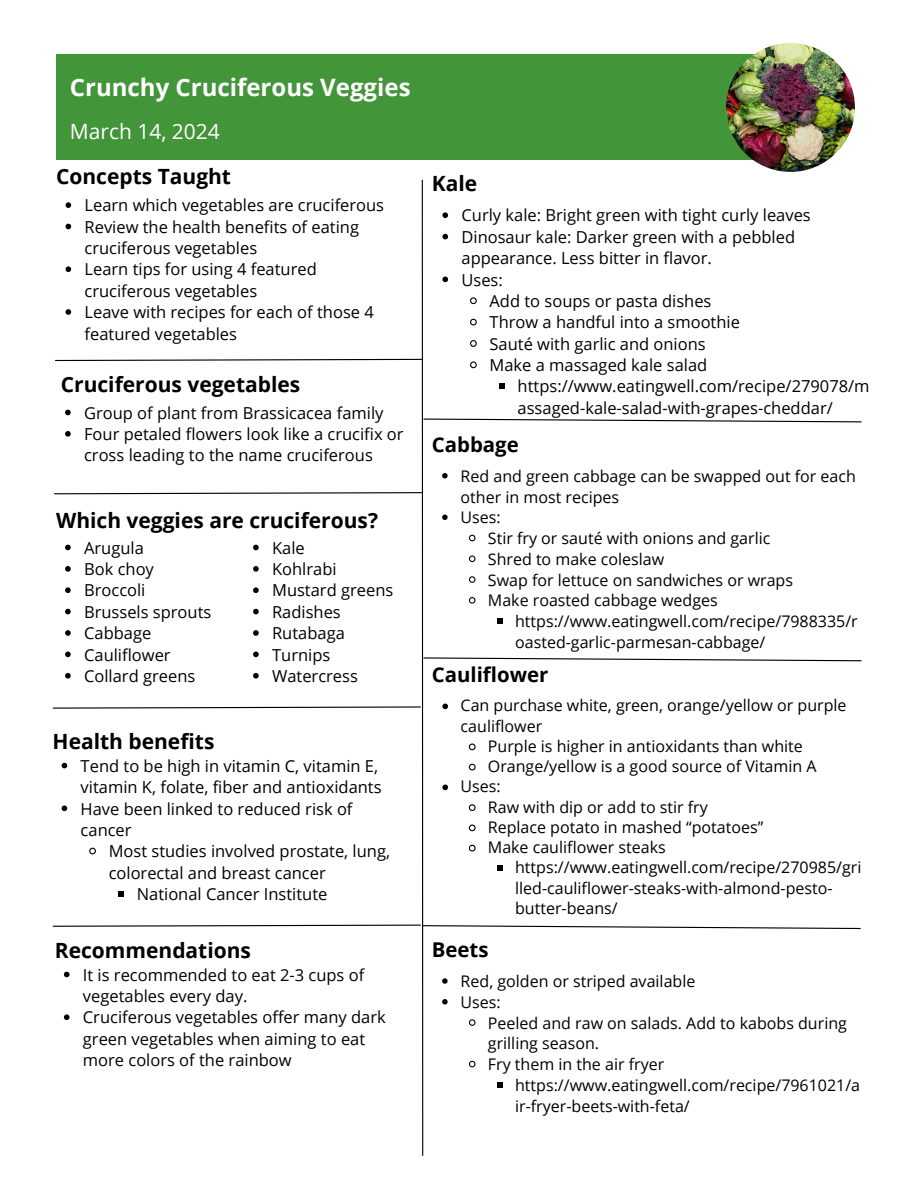
<style>
.page{position:relative;width:918px;height:1188px;background:#fff}
.page>*{position:absolute;margin:0;border:0;box-sizing:border-box;transform-origin:0 0}
.t1{font:700 24px "Open Sans";color:#fff}
.t2{font:700 21px "Open Sans";color:#000}
.t3{font:21px "Open Sans";color:#fff}
.t4{font:700 20.4px "Open Sans";color:#000}
.t5{font:16.5px/21.3px "Open Sans";color:#000}
.t6{font:16.05px/20.7px "Open Sans";color:#000}
</style>
<div class="page">
<div style="left:56px;top:55px;width:735px;height:105px;background:#439539"></div>
<hr style="left:422px;top:180px;width:1px;height:976px;background:#000">
<img style="left:726px;top:43px;width:129px;height:129px;border-radius:50%">
<svg style="left:423px;top:418px;width:439px;height:5px"></svg>
<svg style="left:55px;top:358px;width:369px;height:4px"></svg>
<svg style="left:54px;top:492px;width:368px;height:3px"></svg>
<svg style="left:66px;top:202px;width:5px;height:6px"></svg>
<svg style="left:66px;top:224px;width:5px;height:5px"></svg>
<svg style="left:66px;top:266px;width:5px;height:6px"></svg>
<svg style="left:66px;top:309px;width:5px;height:6px"></svg>
<svg style="left:442px;top:212px;width:6px;height:6px"></svg>
<svg style="left:442px;top:234px;width:6px;height:5px"></svg>
<svg style="left:442px;top:277px;width:6px;height:5px"></svg>
<svg style="left:470px;top:297px;width:7px;height:8px"></svg>
<svg style="left:470px;top:318px;width:7px;height:8px"></svg>
<svg style="left:470px;top:340px;width:7px;height:7px"></svg>
<svg style="left:470px;top:361px;width:7px;height:8px"></svg>
<svg style="left:499px;top:383px;width:5px;height:6px"></svg>
<svg style="left:65px;top:410px;width:6px;height:5px"></svg>
<svg style="left:65px;top:431px;width:6px;height:6px"></svg>
<svg style="left:62px;top:763px;width:5px;height:5px"></svg>
<svg style="left:62px;top:806px;width:5px;height:5px"></svg>
<svg style="left:89px;top:847px;width:7px;height:8px"></svg>
<svg style="left:118px;top:891px;width:5px;height:6px"></svg>
<svg style="left:442px;top:473px;width:6px;height:5px"></svg>
<svg style="left:442px;top:515px;width:6px;height:5px"></svg>
<svg style="left:468px;top:534px;width:8px;height:8px"></svg>
<svg style="left:468px;top:555px;width:8px;height:8px"></svg>
<svg style="left:468px;top:576px;width:8px;height:7px"></svg>
<svg style="left:468px;top:597px;width:8px;height:7px"></svg>
<svg style="left:497px;top:618px;width:5px;height:6px"></svg>
<svg style="left:423px;top:657px;width:439px;height:5px"></svg>
<svg style="left:442px;top:704px;width:6px;height:5px"></svg>
<svg style="left:468px;top:743px;width:8px;height:8px"></svg>
<svg style="left:468px;top:763px;width:8px;height:8px"></svg>
<svg style="left:442px;top:785px;width:6px;height:5px"></svg>
<svg style="left:468px;top:804px;width:8px;height:7px"></svg>
<svg style="left:468px;top:824px;width:8px;height:8px"></svg>
<svg style="left:468px;top:844px;width:8px;height:8px"></svg>
<svg style="left:498px;top:866px;width:5px;height:5px"></svg>
<svg style="left:442px;top:978px;width:6px;height:6px"></svg>
<svg style="left:442px;top:999px;width:6px;height:6px"></svg>
<svg style="left:468px;top:1019px;width:8px;height:7px"></svg>
<svg style="left:468px;top:1060px;width:8px;height:8px"></svg>
<svg style="left:497px;top:1082px;width:5px;height:6px"></svg>
<svg style="left:52px;top:706px;width:369px;height:3px"></svg>
<svg style="left:65px;top:545px;width:6px;height:5px"></svg>
<svg style="left:65px;top:566px;width:6px;height:6px"></svg>
<svg style="left:65px;top:587px;width:6px;height:6px"></svg>
<svg style="left:65px;top:609px;width:6px;height:5px"></svg>
<svg style="left:65px;top:630px;width:6px;height:6px"></svg>
<svg style="left:65px;top:652px;width:6px;height:5px"></svg>
<svg style="left:65px;top:673px;width:6px;height:6px"></svg>
<svg style="left:253px;top:545px;width:6px;height:5px"></svg>
<svg style="left:253px;top:566px;width:6px;height:6px"></svg>
<svg style="left:253px;top:587px;width:6px;height:6px"></svg>
<svg style="left:253px;top:609px;width:6px;height:5px"></svg>
<svg style="left:253px;top:630px;width:6px;height:6px"></svg>
<svg style="left:253px;top:652px;width:6px;height:5px"></svg>
<svg style="left:253px;top:673px;width:6px;height:6px"></svg>
<svg style="left:64px;top:972px;width:6px;height:5px"></svg>
<svg style="left:64px;top:1014px;width:6px;height:6px"></svg>
<svg style="left:52px;top:924px;width:809px;height:6px"></svg>
<h3 class="t1" style="left:70px;top:71px;width:342px">Crunchy Cruciferous Veggies</h3>
<h1 class="t3" style="left:70px;top:117px;width:152px">March 14, 2024</h1>
<p class="t2" style="left:56px;top:162px;width:177px">Concepts Taught</p>
<h2 class="t5" style="left:85px;top:194px;width:301px">Learn which vegetables are cruciferous</h2>
<h2 class="t5" style="left:85px;top:216px;width:276px">Review the health benefits of eating cruciferous vegetables</h2>
<p class="t5" style="left:85px;top:258px;width:234px">Learn tips for using 4 featured cruciferous vegetables</p>
<p class="t5" style="left:85px;top:301px;width:291px">Leave with recipes for each of those 4 featured vegetables</p>
<h2 class="t2" style="left:61px;top:369px;width:241px">Cruciferous vegetables</h2>
<p class="t5" style="left:84px;top:402px;width:301px">Group of plant from Brassicacea family</p>
<p class="t5" style="left:84px;top:423px;width:321px">Four petaled flowers look like a crucifix or cross leading to the name cruciferous</p>
<p class="t2" style="left:56px;top:506px;width:323px">Which veggies are cruciferous?</p>
<p class="t5" style="left:84px;top:537px;width:61px">Arugula</p>
<p class="t5" style="left:84px;top:558px;width:71px">Bok choy</p>
<p class="t5" style="left:84px;top:579px;width:63px">Broccoli</p>
<h2 class="t5" style="left:84px;top:601px;width:129px">Brussels sprouts</h2>
<p class="t5" style="left:84px;top:622px;width:69px">Cabbage</p>
<p class="t5" style="left:84px;top:643px;width:88px">Cauliflower</p>
<p class="t5" style="left:84px;top:665px;width:113px">Collard greens</p>
<p class="t5" style="left:272px;top:537px;width:34px">Kale</p>
<h2 class="t5" style="left:272px;top:558px;width:66px">Kohlrabi</h2>
<p class="t5" style="left:272px;top:579px;width:123px">Mustard greens</p>
<p class="t5" style="left:272px;top:601px;width:70px">Radishes</p>
<h2 class="t5" style="left:272px;top:622px;width:74px">Rutabaga</h2>
<p class="t5" style="left:272px;top:643px;width:60px">Turnips</p>
<p class="t5" style="left:272px;top:665px;width:87px">Watercress</p>
<h2 class="t2" style="left:53px;top:727px;width:163px">Health benefits</h2>
<p class="t5" style="left:81px;top:755px;width:302px">Tend to be high in vitamin C, vitamin E, vitamin K, folate, fiber and antioxidants</p>
<p class="t5" style="left:81px;top:797px;width:273px">Have been linked to reduced risk of cancer</p>
<p class="t5" style="left:109px;top:840px;width:283px">Most studies involved prostate, lung, colorectal and breast cancer</p>
<p class="t5" style="left:137px;top:883px;width:192px">National Cancer Institute</p>
<p class="t2" style="left:55px;top:936px;width:198px">Recommendations</p>
<p class="t5" style="left:83px;top:964px;width:283px">It is recommended to eat 2-3 cups of vegetables every day.</p>
<p class="t5" style="left:83px;top:1006px;width:304px">Cruciferous vegetables offer many dark green vegetables when aiming to eat more colors of the rainbow</p>
<p class="t2" style="left:432px;top:168px;width:47px">Kale</p>
<p class="t5" style="left:461px;top:204px;width:351px">Curly kale: Bright green with tight curly leaves</p>
<p class="t5" style="left:461px;top:226px;width:335px">Dinosaur kale: Darker green with a pebbled appearance. Less bitter in flavor.</p>
<p class="t5" style="left:461px;top:268px;width:43px">Uses:</p>
<p class="t5" style="left:490px;top:290px;width:223px">Add to soups or pasta dishes</p>
<p class="t5" style="left:490px;top:311px;width:252px">Throw a handful into a smoothie</p>
<p class="t5" style="left:490px;top:333px;width:218px">Sauté with garlic and onions</p>
<p class="t5" style="left:490px;top:354px;width:219px">Make a massaged kale salad</p>
<p class="t5" style="left:518px;top:375px;width:354px">https://www.eatingwell.com/recipe/279078/m assaged-kale-salad-with-grapes-cheddar/</p>
<p class="t4" style="left:432px;top:430px;width:88px">Cabbage</p>
<p class="t6" style="left:461px;top:465px;width:397px">Red and green cabbage can be swapped out for each other in most recipes</p>
<p class="t6" style="left:461px;top:507px;width:42px">Uses:</p>
<p class="t6" style="left:488px;top:527px;width:284px">Stir fry or sauté with onions and garlic</p>
<h2 class="t6" style="left:488px;top:548px;width:178px">Shred to make coleslaw</h2>
<p class="t6" style="left:488px;top:569px;width:307px">Swap for lettuce on sandwiches or wraps</p>
<p class="t6" style="left:488px;top:590px;width:231px">Make roasted cabbage wedges</p>
<p class="t6" style="left:515px;top:611px;width:344px">https://www.eatingwell.com/recipe/7988335/r oasted-garlic-parmesan-cabbage/</p>
<p class="t4" style="left:432px;top:661px;width:118px">Cauliflower</p>
<p class="t6" style="left:461px;top:695px;width:387px;line-height:20.2px">Can purchase white, green, orange/yellow or purple cauliflower</p>
<p class="t6" style="left:488px;top:735px;width:316px">Purple is higher in antioxidants than white</p>
<p class="t6" style="left:488px;top:756px;width:330px">Orange/yellow is a good source of Vitamin A</p>
<p class="t6" style="left:461px;top:776px;width:42px">Uses:</p>
<p class="t6" style="left:488px;top:796px;width:222px">Raw with dip or add to stir fry</p>
<p class="t6" style="left:488px;top:816px;width:277px">Replace potato in mashed “potatoes”</p>
<p class="t6" style="left:488px;top:837px;width:179px">Make cauliflower steaks</p>
<p class="t6" style="left:515px;top:857px;width:348px;line-height:20.2px">https://www.eatingwell.com/recipe/270985/gri lled-cauliflower-steaks-with-almond-pesto&shy;butter-beans/</p>
<p class="t4" style="left:432px;top:936px;width:58px">Beets</p>
<p class="t6" style="left:461px;top:970px;width:236px">Red, golden or striped available</p>
<h2 class="t6" style="left:461px;top:991px;width:42px">Uses:</h2>
<p class="t6" style="left:488px;top:1012px;width:361px">Peeled and raw on salads. Add to kabobs during grilling season.</p>
<p class="t6" style="left:488px;top:1054px;width:178px">Fry them in the air fryer</p>
<p class="t6" style="left:515px;top:1074px;width:347px">https://www.eatingwell.com/recipe/7961021/a ir-fryer-beets-with-feta/</p>
</div>
